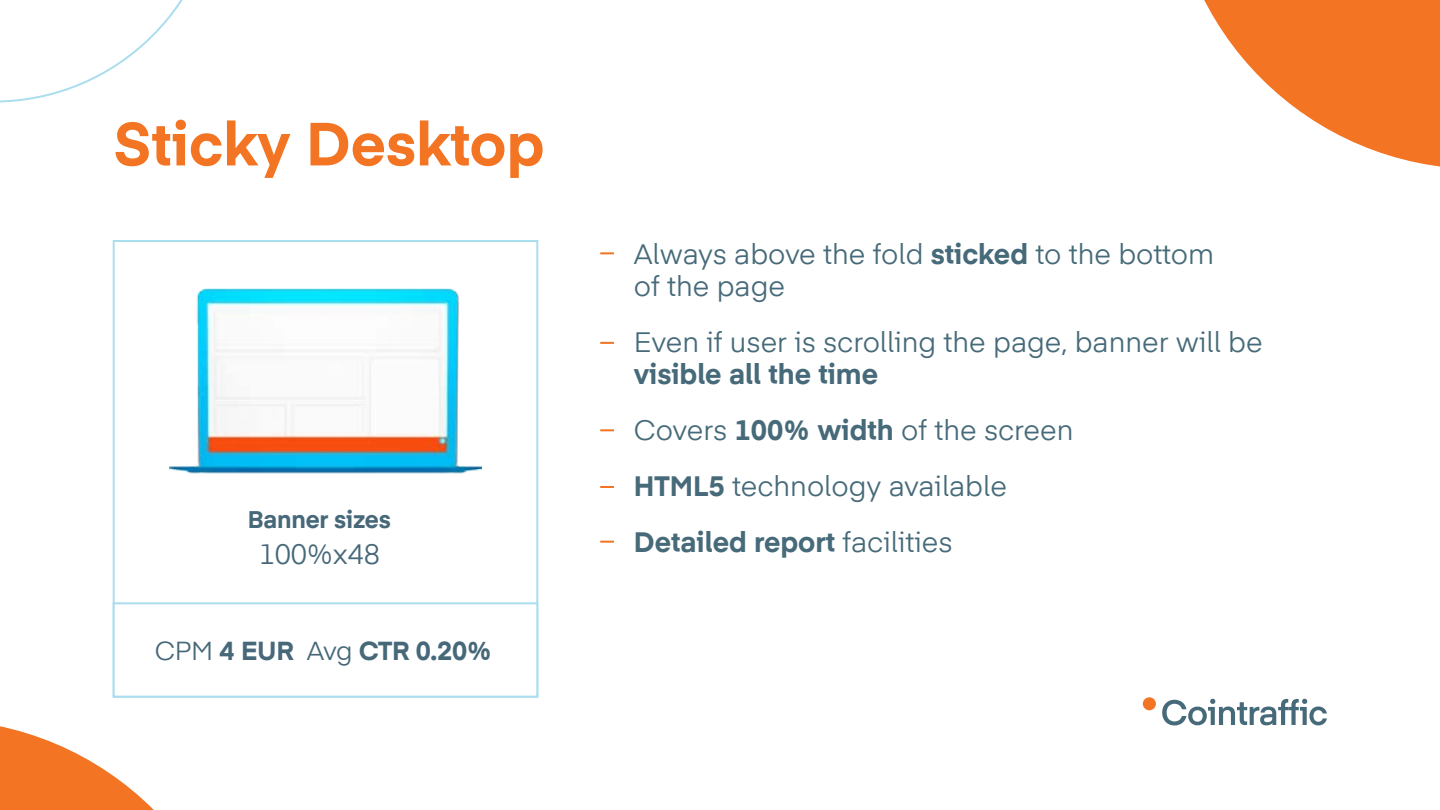
<style>
.page{position:relative;width:1440px;height:810px;background:#fff}
.page>*{position:absolute;margin:0;border:0;box-sizing:border-box;transform-origin:0 0}
.t1{font:700 60px "Eina 04";color:#f37422}
.t2{font:28px/56px "Eina 04";color:#466a79}
.t3{font:28px "Eina 04";letter-spacing:-.01em;color:#466879}
.t4{font:700 26px "Eina 04";letter-spacing:-.01em;color:#466879}
.t5{font:700 24px "Eina 04";letter-spacing:-.01em;color:#466879}
.s1{font-weight:400}
.s2{font-weight:700}
</style>
<div class="page">
<svg style="left:0;top:0;width:183px;height:103px"></svg>
<svg style="left:0;top:726px;width:154px;height:84px"></svg>
<svg style="left:1204px;top:0;width:236px;height:167px"></svg>
<svg style="left:1162px;top:699px;width:165px;height:26px"></svg>
<div style="left:1143px;top:697px;width:13px;height:13px;background:#f37422;border-radius:50%"></div>
<svg style="left:600px;top:252px;width:14px;height:2px"></svg>
<svg style="left:600px;top:342px;width:14px;height:2px"></svg>
<svg style="left:600px;top:429px;width:14px;height:2px"></svg>
<svg style="left:600px;top:486px;width:14px;height:2px"></svg>
<svg style="left:600px;top:541px;width:14px;height:2px"></svg>
<div style="left:113px;top:240px;width:425px;height:458px;background:#fff;border:2px solid #aadeee"></div>
<div style="left:113px;top:602px;width:425px;height:96px;background:#fff;border:2px solid #aadeee"></div>
<img style="left:170px;top:240px;width:311px;height:234px">
<h1 class="t1" style="left:113px;top:100px;width:433px">Sticky Desktop</h1>
<p class="t5" style="left:248px;top:502px;width:144px">Banner sizes</p>
<p class="t3" style="left:259px;top:533px;width:123px">100%x48</p>
<p class="t4" style="left:155px;top:632px;width:339px"><span class="s1">CPM</span> 4 EUR <span class="s1">Avg</span> CTR 0.20%</p>
<p class="t2" style="left:634px;top:236px;width:582px;line-height:32px">Always above the fold <span class="s2">sticked</span> to the bottom of the page</p>
<p class="t2" style="left:634px;top:312px;width:630px">Even if user is scrolling the page, banner will be</p>
<p class="t2" style="left:634px;top:344px;width:441px"><span class="s2">visible all the time<br></span>Covers <span class="s2">100% width</span> of the screen<br><span class="s2">HTML5</span> technology available<br><span class="s2">Detailed report</span> facilities</p>
</div>
